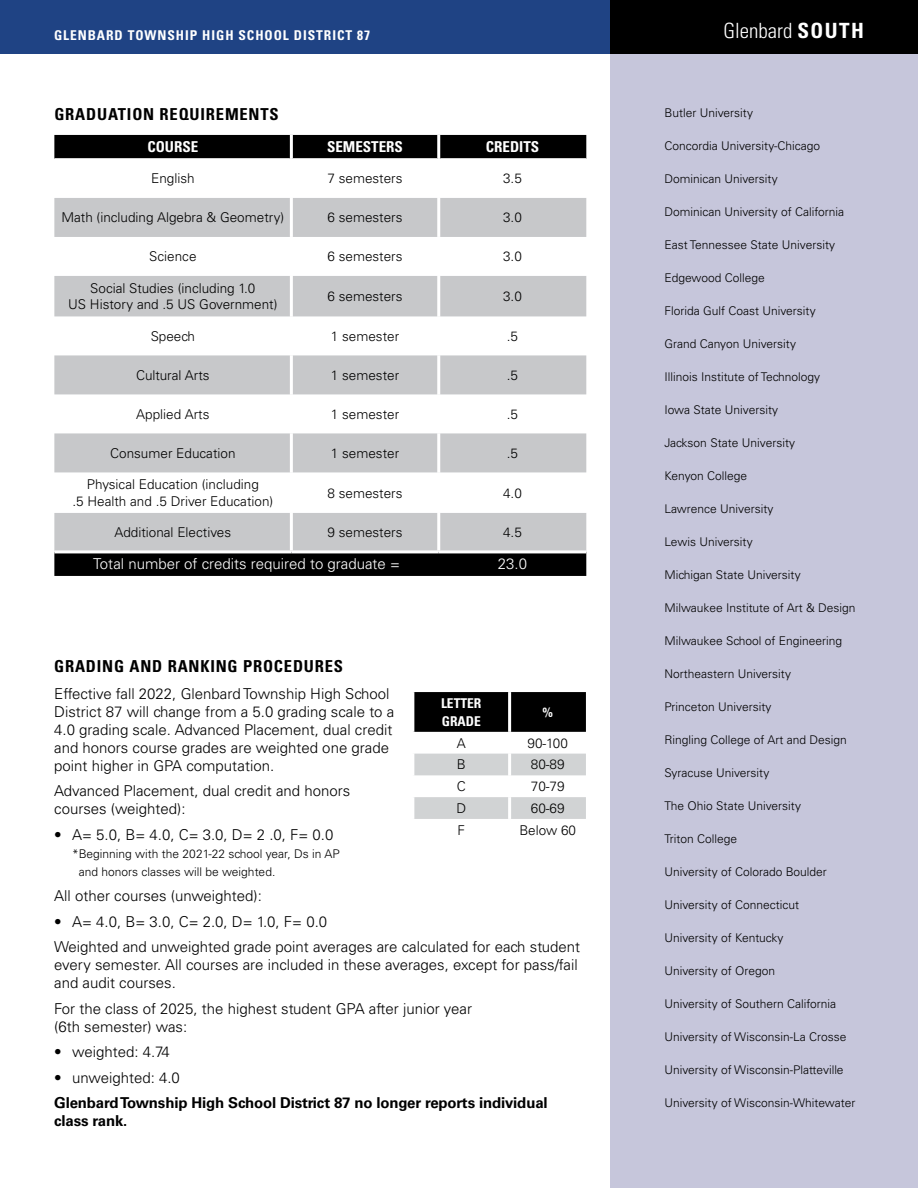
<style>
.page{position:relative;width:918px;height:1188px;background:#fff}
.page>*{position:absolute;margin:0;border:0;box-sizing:border-box;transform-origin:0 0}
.t1{font:300 condensed 21px "Univers LT Std";color:#fff}
.t2{font:700 condensed 16.5px "Univers LT Std";letter-spacing:.05em;color:#000}
.t3{font:300 15px/18px "Univers LT Std";color:#000}
.t4{font:700 15px/18px "Univers LT Std";letter-spacing:-.01em;color:#000}
.t5{font:300 15px "Univers LT Std";color:#fff}
.t6{font:700 condensed 15px "Univers LT Std";color:#fff}
.t7{font:300 13.5px/16.5px "Univers LT Std";color:#000;text-align:center}
.t8{font:700 condensed 13.5px "Univers LT Std";letter-spacing:.07em;color:#fff}
.t9{font:700 condensed 13.5px/18px "Univers LT Std";color:#fff}
.t10{font:300 12px/18px "Univers LT Std";color:#000}
.s1{font-weight:700}
</style>
<div class="page">
<div style="left:0;top:0;width:918px;height:54px;background:#1f4384"></div>
<div style="left:610px;top:54px;width:308px;height:1134px;background:#c6c6db"></div>
<div style="left:610px;top:0;width:308px;height:54px;background:#000"></div>
<div style="left:414px;top:692px;width:172px;height:40px;background:#000"></div>
<svg style="left:414px;top:754px;width:172px;height:65px"></svg>
<hr style="left:508px;top:754px;width:3px;height:21px;background:#fff">
<hr style="left:508px;top:775px;width:3px;height:22px;background:#fff">
<hr style="left:508px;top:797px;width:3px;height:22px;background:#fff">
<hr style="left:508px;top:692px;width:3px;height:40px;background:#fff">
<div style="left:54px;top:135px;width:532px;height:441px;background:#000"></div>
<svg style="left:54px;top:160px;width:532px;height:38px"></svg>
<svg style="left:54px;top:198px;width:532px;height:352px;fill:#c7c8ca"></svg>
<hr style="left:54px;top:158px;width:236px;height:2px;background:#fff">
<hr style="left:293px;top:158px;width:144px;height:2px;background:#fff">
<hr style="left:440px;top:158px;width:146px;height:2px;background:#fff">
<hr style="left:290px;top:159px;width:3px;height:39px;background:#fff">
<hr style="left:437px;top:159px;width:3px;height:39px;background:#fff">
<hr style="left:290px;top:198px;width:3px;height:39px;background:#fff">
<hr style="left:437px;top:198px;width:3px;height:39px;background:#fff">
<hr style="left:290px;top:237px;width:3px;height:39px;background:#fff">
<hr style="left:437px;top:237px;width:3px;height:39px;background:#fff">
<hr style="left:290px;top:276px;width:3px;height:40px;background:#fff">
<hr style="left:437px;top:276px;width:3px;height:40px;background:#fff">
<hr style="left:290px;top:316px;width:3px;height:39px;background:#fff">
<hr style="left:437px;top:316px;width:3px;height:39px;background:#fff">
<hr style="left:290px;top:355px;width:3px;height:39px;background:#fff">
<hr style="left:437px;top:355px;width:3px;height:39px;background:#fff">
<hr style="left:290px;top:394px;width:3px;height:39px;background:#fff">
<hr style="left:437px;top:394px;width:3px;height:39px;background:#fff">
<hr style="left:290px;top:433px;width:3px;height:39px;background:#fff">
<hr style="left:437px;top:433px;width:3px;height:39px;background:#fff">
<hr style="left:290px;top:472px;width:3px;height:41px;background:#fff">
<hr style="left:437px;top:472px;width:3px;height:41px;background:#fff">
<hr style="left:290px;top:513px;width:3px;height:37px;background:#fff">
<hr style="left:437px;top:513px;width:3px;height:37px;background:#fff">
<hr style="left:290px;top:135px;width:3px;height:24px;background:#fff">
<hr style="left:437px;top:135px;width:3px;height:24px;background:#fff">
<hr style="left:54px;top:550px;width:237px;height:3px;background:#fff">
<hr style="left:291px;top:550px;width:148px;height:3px;background:#fff">
<hr style="left:439px;top:550px;width:147px;height:3px;background:#fff">
<p class="t8" style="left:54px;top:27px;width:318px">GLENBARD TOWNSHIP HIGH SCHOOL DISTRICT 87</p>
<h1 class="t1" style="left:724px;top:18px;width:142px">Glenbard <span class="s1">SOUTH</span></h1>
<h2 class="t2" style="left:54px;top:104px;width:226px">GRADUATION REQUIREMENTS</h2>
<p class="t6" style="left:147px;top:137px;width:52px">COURSE</p>
<p class="t6" style="left:327px;top:137px;width:77px">SEMESTERS</p>
<p class="t6" style="left:486px;top:137px;width:55px">CREDITS</p>
<p class="t7" style="left:151px;top:170px;width:45px">English</p>
<p class="t7" style="left:328px;top:170px;width:77px">7 semesters</p>
<p class="t7" style="left:503px;top:170px;width:20px">3.5</p>
<p class="t7" style="left:61px;top:209px;width:225px">Math (including Algebra &amp; Geometry)</p>
<p class="t7" style="left:328px;top:209px;width:77px">6 semesters</p>
<p class="t7" style="left:503px;top:209px;width:20px">3.0</p>
<p class="t7" style="left:149px;top:248px;width:49px">Science</p>
<p class="t7" style="left:328px;top:248px;width:77px">6 semesters</p>
<p class="t7" style="left:503px;top:248px;width:20px">3.0</p>
<p class="t7" style="left:68px;top:280px;width:211px">Social Studies (including 1.0<br>US History and .5 US Government)</p>
<p class="t7" style="left:328px;top:288px;width:77px">6 semesters</p>
<p class="t7" style="left:503px;top:288px;width:20px">3.0</p>
<p class="t7" style="left:151px;top:328px;width:46px">Speech</p>
<p class="t7" style="left:331px;top:328px;width:70px">1 semester</p>
<p class="t7" style="left:507px;top:328px;width:13px">.5</p>
<p class="t7" style="left:136px;top:367px;width:75px">Cultural Arts</p>
<p class="t7" style="left:331px;top:367px;width:70px">1 semester</p>
<p class="t7" style="left:507px;top:367px;width:13px">.5</p>
<p class="t7" style="left:136px;top:406px;width:75px">Applied Arts</p>
<p class="t7" style="left:331px;top:406px;width:70px">1 semester</p>
<p class="t7" style="left:507px;top:406px;width:13px">.5</p>
<p class="t7" style="left:110px;top:445px;width:127px">Consumer Education</p>
<p class="t7" style="left:331px;top:445px;width:70px">1 semester</p>
<p class="t7" style="left:507px;top:445px;width:13px">.5</p>
<p class="t7" style="left:72px;top:476px;width:202px">Physical Education (including<br>.5 Health and .5 Driver Education)</p>
<p class="t7" style="left:328px;top:485px;width:77px">8 semesters</p>
<p class="t7" style="left:503px;top:485px;width:20px">4.0</p>
<p class="t7" style="left:115px;top:524px;width:118px">Additional Electives</p>
<p class="t7" style="left:328px;top:524px;width:77px">9 semesters</p>
<p class="t7" style="left:503px;top:524px;width:20px">4.5</p>
<p class="t5" style="left:93px;top:554px;width:308px">Total number of credits required to graduate =</p>
<p class="t5" style="left:498px;top:554px;width:31px">23.0</p>
<h2 class="t2" style="left:54px;top:656px;width:290px">GRADING AND RANKING PROCEDURES</h2>
<p class="t3" style="left:54px;top:685px;width:342px">Effective fall 2022, Glenbard Township High School District 87 will change from a 5.0 grading scale to a 4.0 grading scale. Advanced Placement, dual credit and honors course grades are weighted one grade point higher in GPA computation.</p>
<p class="t3" style="left:54px;top:782px;width:298px">Advanced Placement, dual credit and honors courses (weighted):</p>
<p class="t3" style="left:54px;top:826px;width:281px">• A= 5.0, B= 4.0, C= 3.0, D= 2 .0, F= 0.0</p>
<p class="t10" style="left:79px;top:845px;width:262px;text-indent:-7px">*Beginning with the 2021-22 school year, Ds in AP and honors classes will be weighted.</p>
<p class="t3" style="left:54px;top:887px;width:209px">All other courses (unweighted):</p>
<p class="t3" style="left:54px;top:909px;width:528px;line-height:25.5px">• A= 4.0, B= 3.0, C= 2.0, D= 1.0, F= 0.0<br>Weighted and unweighted grade point averages are calculated for each student</p>
<p class="t3" style="left:54px;top:956px;width:525px">every semester. All courses are included in these averages, except for pass/fail and audit courses.</p>
<p class="t3" style="left:54px;top:1000px;width:419px">For the class of 2025, the highest student GPA after junior year (6th semester) was:</p>
<p class="t3" style="left:54px;top:1043px;width:117px">• weighted: 4.74</p>
<p class="t3" style="left:54px;top:1069px;width:127px">• unweighted: 4.0</p>
<p class="t4" style="left:54px;top:1094px;width:495px">Glenbard Township High School District 87 no longer reports individual class rank.</p>
<p class="t9" style="left:441px;top:694px;width:42px">LETTER<br>GRADE</p>
<p class="t8" style="left:543px;top:704px;width:12px">%</p>
<p class="t7" style="left:457px;top:735px;width:11px">A</p>
<p class="t7" style="left:528px;top:735px;width:42px">90-100</p>
<p class="t7" style="left:457px;top:756px;width:11px">B</p>
<p class="t7" style="left:531px;top:756px;width:35px">80-89</p>
<p class="t7" style="left:457px;top:778px;width:11px">C</p>
<p class="t7" style="left:531px;top:778px;width:35px">70-79</p>
<p class="t7" style="left:456px;top:800px;width:11px">D</p>
<p class="t7" style="left:531px;top:800px;width:35px">60-69</p>
<p class="t7" style="left:457px;top:822px;width:9px">F</p>
<p class="t7" style="left:520px;top:822px;width:58px">Below 60</p>
<p class="t10" style="left:664px;top:103px;width:90px">Butler University</p>
<p class="t10" style="left:664px;top:136px;width:157px">Concordia University-Chicago</p>
<p class="t10" style="left:664px;top:169px;width:115px">Dominican University</p>
<p class="t10" style="left:664px;top:202px;width:181px">Dominican University of California</p>
<p class="t10" style="left:664px;top:235px;width:172px">East Tennessee State University</p>
<p class="t10" style="left:664px;top:268px;width:102px">Edgewood College</p>
<p class="t10" style="left:664px;top:301px;width:153px">Florida Gulf Coast University</p>
<p class="t10" style="left:664px;top:334px;width:133px">Grand Canyon University</p>
<p class="t10" style="left:664px;top:367px;width:157px">Illinois Institute of Technology</p>
<p class="t10" style="left:664px;top:400px;width:115px">Iowa State University</p>
<p class="t10" style="left:664px;top:433px;width:132px">Jackson State University</p>
<p class="t10" style="left:664px;top:466px;width:84px">Kenyon College</p>
<p class="t10" style="left:664px;top:499px;width:111px">Lawrence University</p>
<p class="t10" style="left:664px;top:532px;width:90px">Lewis University</p>
<p class="t10" style="left:664px;top:565px;width:138px">Michigan State University</p>
<p class="t10" style="left:664px;top:598px;width:192px">Milwaukee Institute of Art &amp; Design</p>
<p class="t10" style="left:664px;top:631px;width:179px">Milwaukee School of Engineering</p>
<p class="t10" style="left:664px;top:664px;width:128px">Northeastern University</p>
<p class="t10" style="left:664px;top:697px;width:109px">Princeton University</p>
<p class="t10" style="left:664px;top:730px;width:184px">Ringling College of Art and Design</p>
<p class="t10" style="left:664px;top:763px;width:107px">Syracuse University</p>
<p class="t10" style="left:664px;top:796px;width:138px">The Ohio State University</p>
<p class="t10" style="left:664px;top:829px;width:74px">Triton College</p>
<p class="t10" style="left:664px;top:862px;width:164px">University of Colorado Boulder</p>
<p class="t10" style="left:664px;top:895px;width:136px">University of Connecticut</p>
<p class="t10" style="left:664px;top:928px;width:121px">University of Kentucky</p>
<p class="t10" style="left:664px;top:961px;width:112px">University of Oregon</p>
<p class="t10" style="left:664px;top:994px;width:173px">University of Southern California</p>
<p class="t10" style="left:664px;top:1027px;width:184px">University of Wisconsin-La Crosse</p>
<p class="t10" style="left:664px;top:1060px;width:181px">University of Wisconsin-Platteville</p>
<p class="t10" style="left:664px;top:1093px;width:192px">University of Wisconsin-Whitewater</p>
</div>
